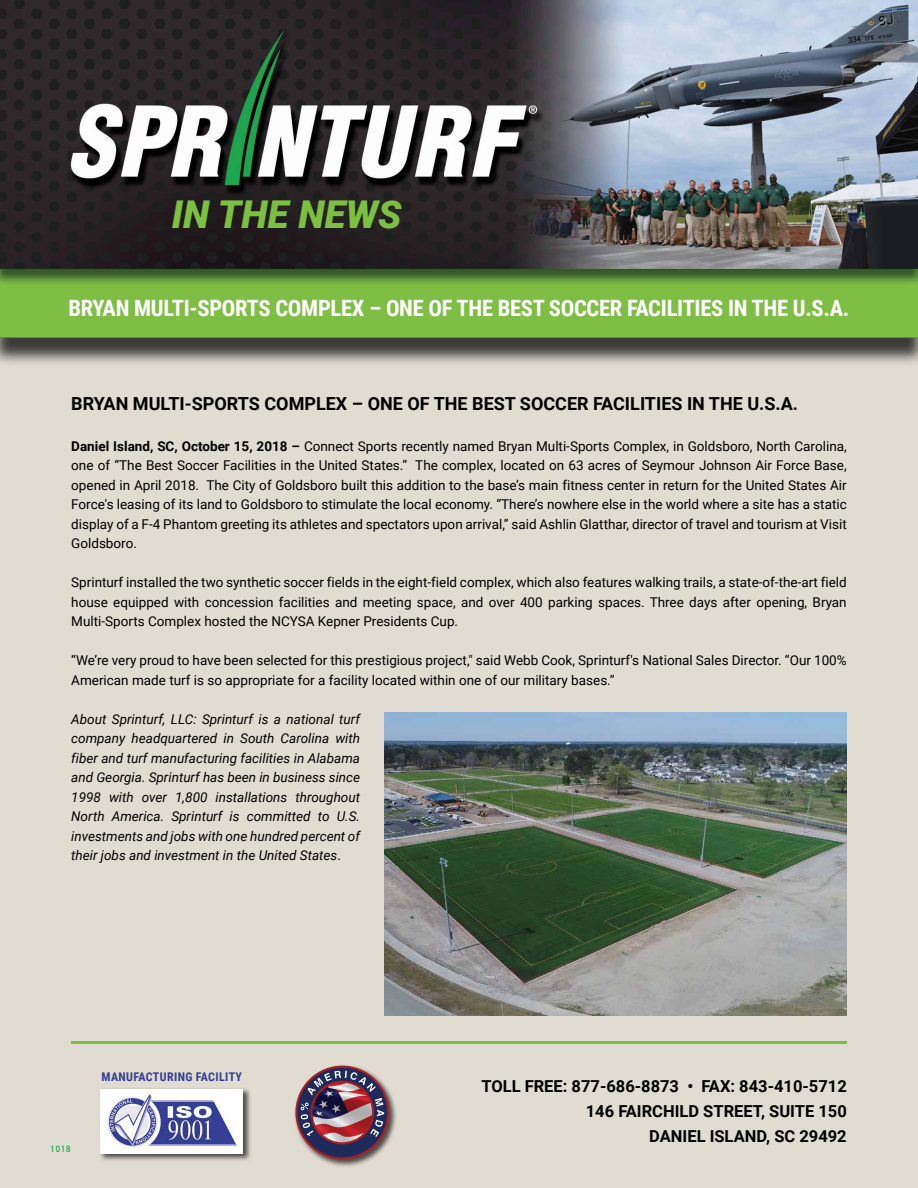
<style>
.page{position:relative;width:918px;height:1188px;background:#e1dcd2}
.page>*{position:absolute;margin:0;border:0;box-sizing:border-box;transform-origin:0 0}
.t1{font:italic 900 38.4px "Roboto";color:#7bc041}
.t2{font:700 22.5px "Roboto Condensed";letter-spacing:-.01em;color:#fff}
.t3{font:700 18px "Roboto";color:#000}
.t4{font:700 16.5px/25.2px "Roboto";color:#000;text-align:right}
.t5{font:13.5px/19.5px "Roboto";color:#000;text-align:justify}
.t6{font:italic 13.5px/19.5px "Roboto";color:#000;text-align:justify}
.t7{font:700 12px "Roboto Condensed";letter-spacing:.03em;color:#353e92}
.t8{font:9px "DIN Mittelschrift";color:#1baf4b}
.s1{font-weight:700}
.s2{font-style:normal}
</style>
<div class="page">
<img style="left:100px;top:1088px;width:151px;height:73px">
<div style="left:101px;top:1089px;width:142px;height:65px;background:#fff"></div>
<img style="left:107px;top:1091px;width:130px;height:58px">
<img style="left:320px;top:1065px;width:76px;height:102px">
<img style="left:295px;top:1066px;width:94px;height:93px">
<img style="left:0;top:0;width:918px;height:364px">
<hr style="left:71px;top:1041px;width:776px;height:3px;background:#7bc041">
<img style="left:384px;top:713px;width:463px;height:303px">
<h1 class="t1" style="left:172px;top:188px;width:231px">IN THE NEWS</h1>
<h2 class="t2" style="left:68px;top:293px;width:783px">BRYAN MULTI-SPORTS COMPLEX – ONE OF THE BEST SOCCER FACILITIES IN THE U.S.A.</h2>
<h3 class="t3" style="left:71px;top:390px;width:728px">BRYAN MULTI-SPORTS COMPLEX – ONE OF THE BEST SOCCER FACILITIES IN THE U.S.A.</h3>
<p class="t5" style="left:71px;top:436px;width:777px"><span class="s1">Daniel Island, SC, October 15, 2018 –</span> Connect Sports recently named Bryan Multi-Sports Complex, in Goldsboro, North Carolina, one of “The Best Soccer Facilities in the United States.” The complex, located on 63 acres of Seymour Johnson Air Force Base, opened in April 2018. The City of Goldsboro built this addition to the base’s main fitness center in return for the United States Air Force's leasing of its land to Goldsboro to stimulate the local economy. “There’s nowhere else in the world where a site has a static display of a F-4 Phantom greeting its athletes and spectators upon arrival,” said Ashlin Glatthar, director of travel and tourism at Visit Goldsboro.</p>
<p class="t5" style="left:71px;top:572px;width:777px">Sprinturf installed the two synthetic soccer fields in the eight-field complex, which also features walking trails, a state-of-the-art field house equipped with concession facilities and meeting space, and over 400 parking spaces. Three days after opening, Bryan Multi-Sports Complex hosted the NCYSA Kepner Presidents Cup.</p>
<p class="t5" style="left:71px;top:650px;width:777px">“We’re very proud to have been selected for this prestigious project," said Webb Cook, Sprinturf's National Sales Director. “Our 100%<br>American made turf is so appropriate for a facility located within one of our military bases.”</p>
<p class="t6" style="left:71px;top:709px;width:290px">About Sprinturf, LLC: Sprinturf is a national turf company headquartered in South Carolina with fiber and turf manufacturing facilities in Alabama and Georgia. Sprinturf has been in business since 1998 with over 1,800 installations throughout North America. Sprinturf is committed to U.S. investments and jobs with one hundred percent of their jobs and investment in the United States<span class="s2">.</span></p>
<p class="t8" style="left:51px;top:1143px;width:21px">1018</p>
<p class="t7" style="left:101px;top:1069px;width:142px">MANUFACTURING FACILITY</p>
<p class="t4" style="left:481px;top:1073px;width:367px">TOLL FREE: 877-686-8873 • FAX: 843-410-5712<br>146 FAIRCHILD STREET, SUITE 150<br>DANIEL ISLAND, SC 29492</p>
</div>
